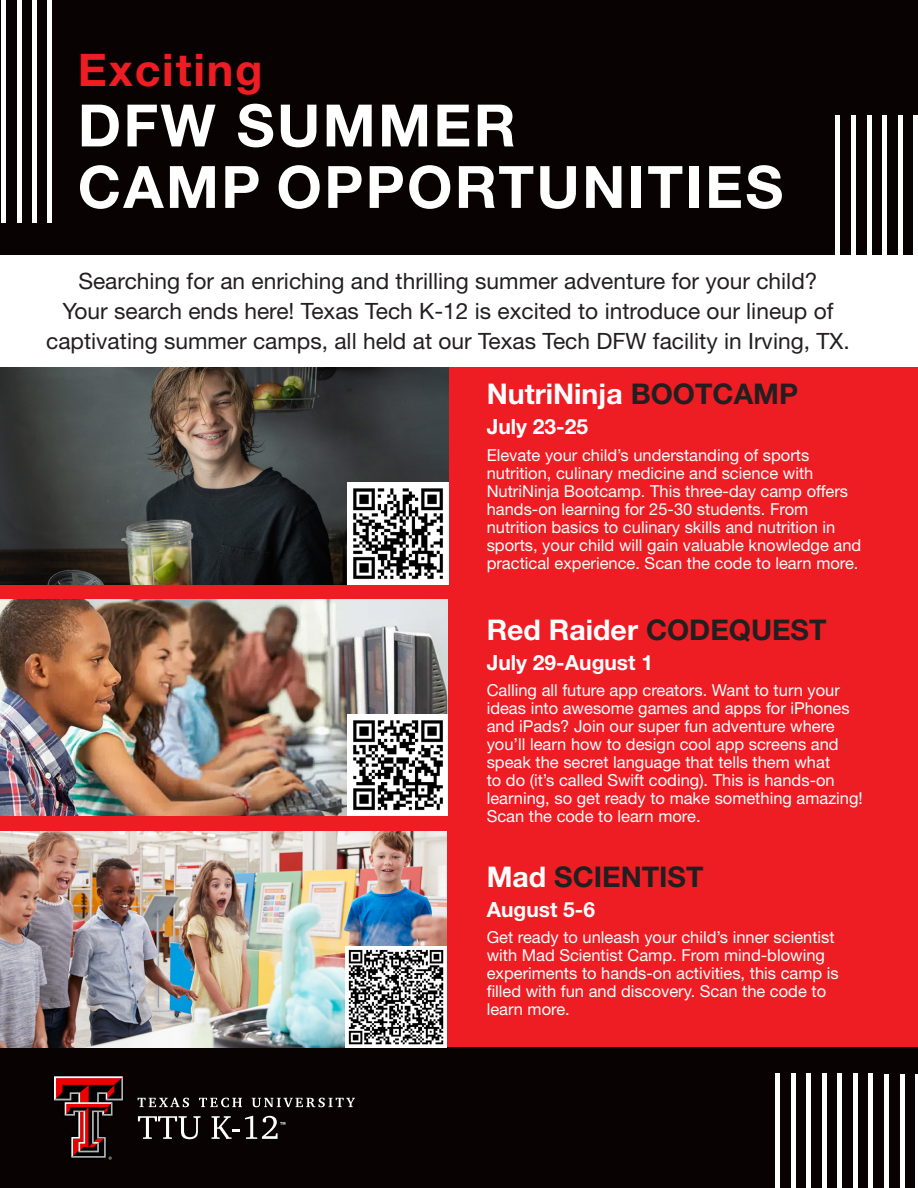
<style>
.page{position:relative;width:918px;height:1188px;background:#fff}
.page>*{position:absolute;margin:0;border:0;box-sizing:border-box;transform-origin:0 0}
.t1{font:700 58.5px "Helvetica Neue LT Std";letter-spacing:.04em;color:#fff}
.t2{font:700 45px "Helvetica Neue LT Std";letter-spacing:.04em;color:#ee1d23}
.t3{font:700 28.5px "Helvetica Neue LT Std";color:#fff}
.t4{font:700 28.5px "Helvetica Neue LT Std";color:#231f20}
.t5{font:22.5px/30px "Helvetica Neue LT Std";color:#231f20;text-align:center}
.t6{font:700 21px "Helvetica Neue LT Std";color:#fff}
.t7{font:16.5px/18px "Helvetica Neue LT Std";color:#fff}
.s1{color:#231f20}
.s2{color:#fff}
</style>
<div class="page">
<div style="left:0;top:0;width:918px;height:254px;background:#080302"></div>
<div style="left:1px;top:0;width:5px;height:223px;background:#fff"></div>
<div style="left:32px;top:0;width:5px;height:223px;background:#fff"></div>
<hr style="left:17px;top:0;width:4px;height:223px;background:#fff">
<div style="left:47px;top:0;width:5px;height:223px;background:#fff"></div>
<div style="left:835px;top:115px;width:5px;height:139px;background:#fff"></div>
<div style="left:851px;top:115px;width:5px;height:139px;background:#fff"></div>
<div style="left:867px;top:115px;width:5px;height:139px;background:#fff"></div>
<div style="left:882px;top:115px;width:5px;height:139px;background:#fff"></div>
<div style="left:913px;top:115px;width:5px;height:139px;background:#fff"></div>
<div style="left:898px;top:115px;width:5px;height:139px;background:#fff"></div>
<div style="left:0;top:367px;width:918px;height:719px;background:#ee1d23"></div>
<div style="left:0;top:1048px;width:918px;height:140px;background:#080302"></div>
<div style="left:884px;top:1075px;width:5px;height:113px;background:#fff"></div>
<div style="left:900px;top:1075px;width:5px;height:113px;background:#fff"></div>
<hr style="left:916px;top:1075px;width:2px;height:113px;background:#fff">
<div style="left:775px;top:1073px;width:5px;height:115px;background:#fff"></div>
<div style="left:791px;top:1073px;width:5px;height:115px;background:#fff"></div>
<hr style="left:807px;top:1073px;width:4px;height:115px;background:#fff">
<div style="left:822px;top:1073px;width:5px;height:115px;background:#fff"></div>
<hr style="left:853px;top:1073px;width:4px;height:115px;background:#fff">
<hr style="left:838px;top:1073px;width:4px;height:115px;background:#fff">
<div style="left:868px;top:1073px;width:5px;height:115px;background:#fff"></div>
<img style="left:0;top:367px;width:449px;height:217px">
<img style="left:0;top:600px;width:448px;height:216px">
<img style="left:0;top:832px;width:447px;height:216px">
<img style="left:347px;top:483px;width:102px;height:101px">
<img style="left:347px;top:714px;width:101px;height:102px">
<img style="left:345px;top:946px;width:102px;height:102px">
<svg style="left:54px;top:1076px;width:69px;height:84px"></svg>
<svg style="left:138px;top:1098px;width:51px;height:9px"></svg>
<svg style="left:199px;top:1098px;width:43px;height:9px"></svg>
<svg style="left:252px;top:1098px;width:103px;height:9px"></svg>
<svg style="left:138px;top:1116px;width:63px;height:23px"></svg>
<svg style="left:212px;top:1116px;width:73px;height:23px"></svg>
<p class="t2" style="left:78px;top:42px;width:186px">Exciting</p>
<p class="t1" style="left:78px;top:89px;width:440px">DFW SUMMER</p>
<p class="t1" style="left:78px;top:151px;width:707px">CAMP OPPORTUNITIES</p>
<p class="t5" style="left:46px;top:265px;width:805px">Searching for an enriching and thrilling summer adventure for your child?<br>Your search ends here! Texas Tech K-12 is excited to introduce our lineup of captivating summer camps, all held at our Texas Tech DFW facility in Irving, TX.</p>
<p class="t3" style="left:487px;top:377px;width:313px">NutriNinja <span class="s1">BOOTCAMP</span></p>
<p class="t6" style="left:487px;top:414px;width:103px">July 23-25</p>
<p class="t7" style="left:487px;top:446px;width:376px">Elevate your child’s understanding of sports nutrition, culinary medicine and science with NutriNinja Bootcamp. This three-day camp offers hands-on learning for 25-30 students. From nutrition basics to culinary skills and nutrition in sports, your child will gain valuable knowledge and practical experience. Scan the code to learn more.</p>
<p class="t3" style="left:487px;top:612px;width:341px">Red Raider <span class="s1">CODEQUEST</span></p>
<p class="t6" style="left:487px;top:649px;width:168px">July 29-August 1</p>
<p class="t7" style="left:487px;top:681px;width:378px">Calling all future app creators. Want to turn your ideas into awesome games and apps for iPhones and iPads? Join our super fun adventure where you’ll learn how to design cool app screens and speak the secret language that tells them what<br>to do (it’s called Swift coding). This is hands-on learning, so get ready to make something amazing!</p>
<p class="t7" style="left:487px;top:807px;width:215px">Scan the code to learn more.</p>
<p class="t4" style="left:487px;top:859px;width:218px"><span class="s2">Mad</span> SCIENTIST</p>
<p class="t6" style="left:487px;top:896px;width:110px">August 5-6</p>
<p class="t7" style="left:487px;top:928px;width:354px">Get ready to unleash your child’s inner scientist with Mad Scientist Camp. From mind-blowing experiments to hands-on activities, this camp is filled with fun and discovery. Scan the code to learn more.</p>
</div>
